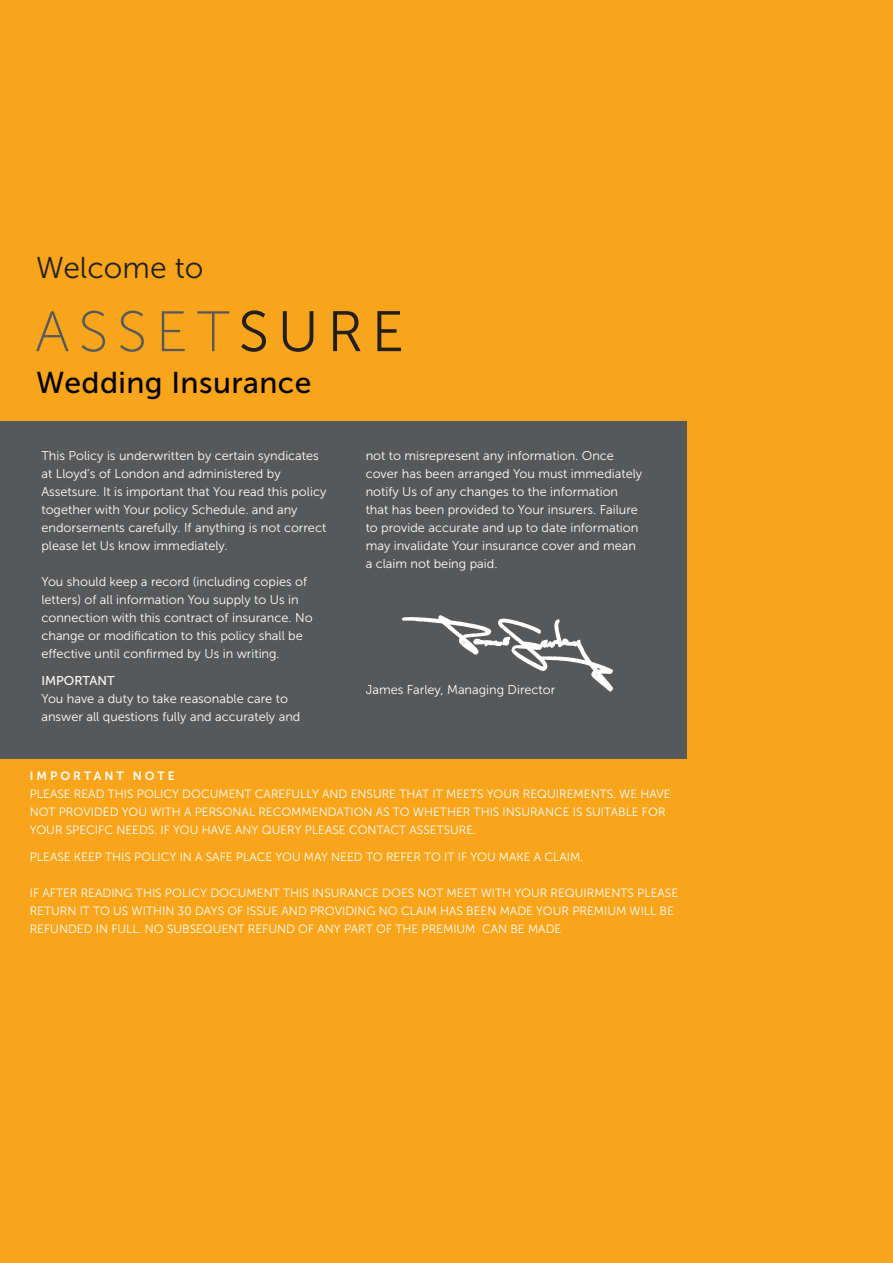
<style>
.page{position:relative;width:893px;height:1263px;background:#f9a51b}
.page>*{position:absolute;margin:0;border:0;box-sizing:border-box;transform-origin:0 0}
.t1{font:30px "Museo Sans 500";letter-spacing:.015em;color:#000}
.t2{font:30px "Museo Sans 300";color:#231f20}
.t3{font:12.75px/18px "Museo Sans 300";color:#fff}
.t4{font:12px/18px "Museo Sans 300";color:#fff}
.t5{font:12px "Museo Sans 700";letter-spacing:.25em;color:#fff}
.s1{font-family:"Museo Sans 500"}
</style>
<div class="page">
<svg style="left:36px;top:311px;width:33px;height:40px"></svg>
<svg style="left:81px;top:311px;width:24px;height:41px"></svg>
<svg style="left:120px;top:311px;width:24px;height:41px"></svg>
<svg style="left:162px;top:311px;width:23px;height:40px"></svg>
<svg style="left:197px;top:311px;width:32px;height:40px"></svg>
<svg style="left:241px;top:310px;width:25px;height:42px"></svg>
<svg style="left:283px;top:311px;width:30px;height:41px"></svg>
<svg style="left:333px;top:311px;width:28px;height:40px"></svg>
<svg style="left:377px;top:311px;width:24px;height:40px"></svg>
<div style="left:0;top:421px;width:687px;height:337px;background:#57585a"></div>
<img style="left:401px;top:615px;width:212px;height:77px">
<p class="t2" style="left:36px;top:251px;width:169px">Welcome to</p>
<p class="t1" style="left:36px;top:366px;width:277px">Wedding Insurance</p>
<p class="t3" style="left:41px;top:447px;width:286px">This Policy is underwritten by certain syndicates at Lloyd’s of London and administered by Assetsure. It is important that You read this policy together with Your policy Schedule. and any endorsements carefully. If anything is not correct please let Us know immediately.</p>
<p class="t3" style="left:41px;top:573px;width:273px">You should keep a record (including copies of letters) of all information You supply to Us in connection with this contract of insurance. No change or modification to this policy shall be effective until confirmed by Us in writing.</p>
<p class="t3" style="left:41px;top:672px;width:260px"><span class="s1">IMPORTANT<br></span>You have a duty to take reasonable care to answer all questions fully and accurately and</p>
<p class="t3" style="left:366px;top:447px;width:278px">not to misrepresent any information. Once cover has been arranged You must immediately notify Us of any changes to the information that has been provided to Your insurers. Failure to provide accurate and up to date information may invalidate Your insurance cover and mean a claim not being paid.</p>
<p class="t3" style="left:366px;top:681px;width:191px">James Farley, Managing Director</p>
<p class="t5" style="left:30px;top:769px;width:146px">IMPORTANT NOTE</p>
<p class="t4" style="left:30px;top:785px;width:642px">PLEASE READ THIS POLICY DOCUMENT CAREFULLY AND ENSURE THAT IT MEETS YOUR REQUIREMENTS. WE HAVE<br>NOT PROVIDED YOU WITH A PERSONAL RECOMMENDATION AS TO WHETHER THIS INSURANCE IS SUITABLE FOR<br>YOUR SPECIFC NEEDS. IF YOU HAVE ANY QUERY PLEASE CONTACT ASSETSURE.</p>
<p class="t4" style="left:30px;top:847px;width:555px">PLEASE KEEP THIS POLICY IN A SAFE PLACE YOU MAY NEED TO REFER TO IT IF YOU MAKE A CLAIM.</p>
<p class="t4" style="left:30px;top:883px;width:650px">IF AFTER READING THIS POLICY DOCUMENT THIS INSURANCE DOES NOT MEET WITH YOUR REQUIRMENTS PLEASE<br>RETURN IT TO US WITHIN 30 DAYS OF ISSUE AND PROVIDING NO CLAIM HAS BEEN MADE YOUR PREMIUM WILL BE<br>REFUNDED IN FULL. NO SUBSEQUENT REFUND OF ANY PART OF THE PREMIUM CAN BE MADE</p>
</div>
